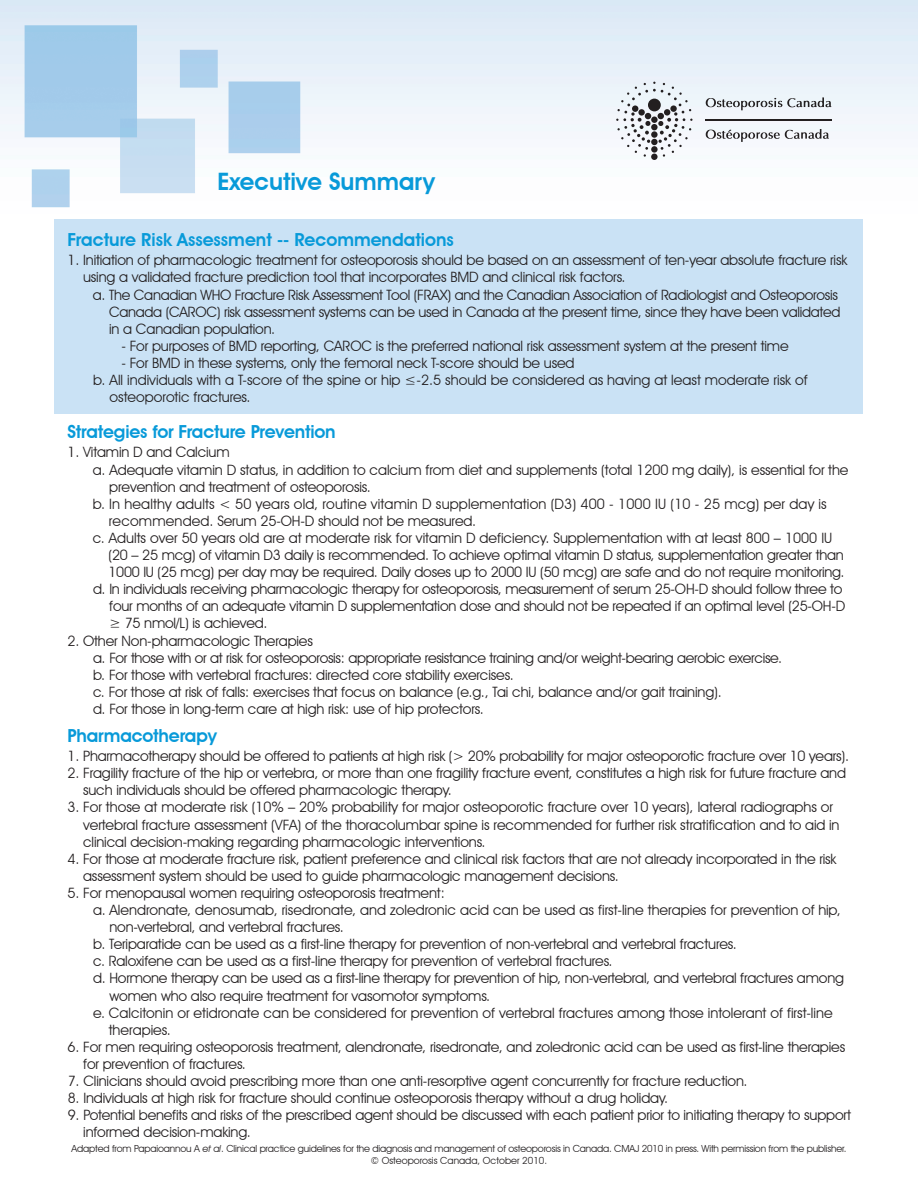
<style>
.page{position:relative;width:918px;height:1188px;background:#fff}
.page>*{position:absolute;margin:0;border:0;box-sizing:border-box;transform-origin:0 0}
.t1{font:600 24px "Avant Garde IT Cby BT";color:#089ad9}
.t2{font:600 18px "Avant Garde IT Cby BT";letter-spacing:-.01em;color:#089ad9}
.t3{font:14.25px/17.1px "Avant Garde IT Cby BT";letter-spacing:-.01em;color:#231f20}
.t4{font:14.25px "Avant Garde IT Cby BT";letter-spacing:.01em;color:#231f20}
.t5{font:9.75px/12px "Avant Garde IT Cby BT";letter-spacing:-.015em;color:#231f20;text-align:center}
.s1{font-style:italic}
</style>
<div class="page">
<img style="left:0;top:0;width:918px;height:208px">
<svg style="left:706px;top:97px;width:126px;height:13px"></svg>
<div style="left:651px;top:154px;width:7px;height:6px;background:#231f20;border-radius:50%"></div>
<svg style="left:616px;top:82px;width:77px;height:75px"></svg>
<div style="left:648px;top:99px;width:13px;height:12px;background:#231f20;border-radius:50%"></div>
<hr style="left:705px;top:119px;width:127px;height:2px;background:#231f20">
<svg style="left:706px;top:129px;width:123px;height:13px"></svg>
<div style="left:54px;top:219px;width:809px;height:195px;background:#cae2f5"></div>
<h1 class="t1" style="left:217px;top:167px;width:219px">Executive Summary</h1>
<p class="t2" style="left:68px;top:229px;width:388px">Fracture Risk Assessment -- Recommendations</p>
<p class="t3" style="left:83px;top:252px;width:766px;text-indent:-16px">1. Initiation of pharmacologic treatment for osteoporosis should be based on an assessment of ten-year absolute fracture risk using a validated fracture prediction tool that incorporates BMD and clinical risk factors.</p>
<p class="t3" style="left:109px;top:286px;width:733px;text-indent:-16px">a. The Canadian WHO Fracture Risk Assessment Tool (FRAX) and the Canadian Association of Radiologist and Osteoporosis<br>Canada (CAROC) risk assessment systems can be used in Canada at the present time, since they have been validated in a Canadian population.</p>
<p class="t3" style="left:122px;top:337px;width:669px">- For purposes of BMD reporting, CAROC is the preferred national risk assessment system at the present time</p>
<p class="t3" style="left:122px;top:354px;width:455px">- For BMD in these systems, only the femoral neck T-score should be used</p>
<p class="t3" style="left:93px;top:371px;width:716px">b. All individuals with a T-score of the spine or hip ≤-2.5 should be considered as having at least moderate risk of</p>
<p class="t3" style="left:110px;top:388px;width:143px">osteoporotic fractures.</p>
<p class="t2" style="left:68px;top:421px;width:270px">Strategies for Fracture Prevention</p>
<p class="t3" style="left:68px;top:444px;width:164px">1. Vitamin D and Calcium</p>
<p class="t3" style="left:93px;top:461px;width:757px">a. Adequate vitamin D status, in addition to calcium from diet and supplements (total 1200 mg daily), is essential for the</p>
<p class="t3" style="left:109px;top:478px;width:263px">prevention and treatment of osteoporosis.</p>
<p class="t4" style="left:93px;top:495px;width:735px">b. In healthy adults &lt; 50 years old, routine vitamin D supplementation (D3) 400 - 1000 IU (10 - 25 mcg) per day is</p>
<p class="t3" style="left:109px;top:512px;width:369px">recommended. Serum 25-OH-D should not be measured.</p>
<p class="t3" style="left:93px;top:529px;width:741px">c. Adults over 50 years old are at moderate risk for vitamin D deficiency. Supplementation with at least 800 – 1000 IU</p>
<p class="t3" style="left:109px;top:546px;width:737px">(20 – 25 mcg) of vitamin D3 daily is recommended. To achieve optimal vitamin D status, supplementation greater than</p>
<p class="t3" style="left:109px;top:563px;width:738px">1000 IU (25 mcg) per day may be required. Daily doses up to 2000 IU (50 mcg) are safe and do not require monitoring.</p>
<p class="t3" style="left:93px;top:581px;width:751px">d. In individuals receiving pharmacologic therapy for osteoporosis, measurement of serum 25-OH-D should follow three to</p>
<p class="t3" style="left:109px;top:598px;width:737px">four months of an adequate vitamin D supplementation dose and should not be repeated if an optimal level (25-OH-D</p>
<p class="t3" style="left:109px;top:615px;width:160px">≥ 75 nmol/L) is achieved.</p>
<p class="t3" style="left:93px;top:632px;width:691px;text-indent:-25px">2. Other Non-pharmacologic Therapies<br>a. For those with or at risk for osteoporosis: appropriate resistance training and/or weight-bearing aerobic exercise. b. For those with vertebral fractures: directed core stability exercises.<br>c. For those at risk of falls: exercises that focus on balance (e.g., Tai chi, balance and/or gait training).<br>d. For those in long-term care at high risk: use of hip protectors.</p>
<p class="t2" style="left:68px;top:725px;width:151px">Pharmacotherapy</p>
<p class="t3" style="left:68px;top:747px;width:783px">1. Pharmacotherapy should be offered to patients at high risk (&gt; 20% probability for major osteoporotic fracture over 10 years).</p>
<p class="t3" style="left:83px;top:764px;width:765px;text-indent:-16px">2. Fragility fracture of the hip or vertebra, or more than one fragility fracture event, constitutes a high risk for future fracture and such individuals should be offered pharmacologic therapy.</p>
<p class="t3" style="left:83px;top:799px;width:758px;text-indent:-16px">3. For those at moderate risk (10% – 20% probability for major osteoporotic fracture over 10 years), lateral radiographs or vertebral fracture assessment (VFA) of the thoracolumbar spine is recommended for further risk stratification and to aid in clinical decision-making regarding pharmacologic interventions.</p>
<p class="t3" style="left:83px;top:850px;width:755px;text-indent:-16px">4. For those at moderate fracture risk, patient preference and clinical risk factors that are not already incorporated in the risk assessment system should be used to guide pharmacologic management decisions.</p>
<p class="t3" style="left:68px;top:884px;width:379px">5. For menopausal women requiring osteoporosis treatment:</p>
<p class="t3" style="left:93px;top:901px;width:749px">a. Alendronate, denosumab, risedronate, and zoledronic acid can be used as first-line therapies for prevention of hip,</p>
<p class="t3" style="left:109px;top:918px;width:236px">non-vertebral, and vertebral fractures.</p>
<p class="t3" style="left:93px;top:935px;width:645px">b. Teriparatide can be used as a first-line therapy for prevention of non-vertebral and vertebral fractures.</p>
<p class="t3" style="left:93px;top:953px;width:521px">c. Raloxifene can be used as a first-line therapy for prevention of vertebral fractures.</p>
<p class="t3" style="left:93px;top:970px;width:752px">d. Hormone therapy can be used as a first-line therapy for prevention of hip, non-vertebral, and vertebral fractures among</p>
<p class="t3" style="left:109px;top:987px;width:382px">women who also require treatment for vasomotor symptoms.</p>
<p class="t3" style="left:93px;top:1004px;width:741px">e. Calcitonin or etidronate can be considered for prevention of vertebral fractures among those intolerant of first-line</p>
<p class="t3" style="left:109px;top:1021px;width:64px">therapies.</p>
<p class="t3" style="left:83px;top:1038px;width:764px;text-indent:-16px">6. For men requiring osteoporosis treatment, alendronate, risedronate, and zoledronic acid can be used as first-line therapies for prevention of fractures.</p>
<p class="t3" style="left:68px;top:1072px;width:681px">7. Clinicians should avoid prescribing more than one anti-resorptive agent concurrently for fracture reduction.</p>
<p class="t3" style="left:68px;top:1089px;width:602px">8. Individuals at high risk for fracture should continue osteoporosis therapy without a drug holiday.</p>
<p class="t3" style="left:83px;top:1106px;width:769px;text-indent:-16px">9. Potential benefits and risks of the prescribed agent should be discussed with each patient prior to initiating therapy to support informed decision-making.</p>
<p class="t5" style="left:71px;top:1143px;width:777px">Adapted from Papaioannou A <span class="s1">et al</span>. Clinical practice guidelines for the diagnosis and management of osteoporosis in Canada. CMAJ 2010 in press. With permission from the publisher. © Osteoporosis Canada, October 2010.</p>
</div>
